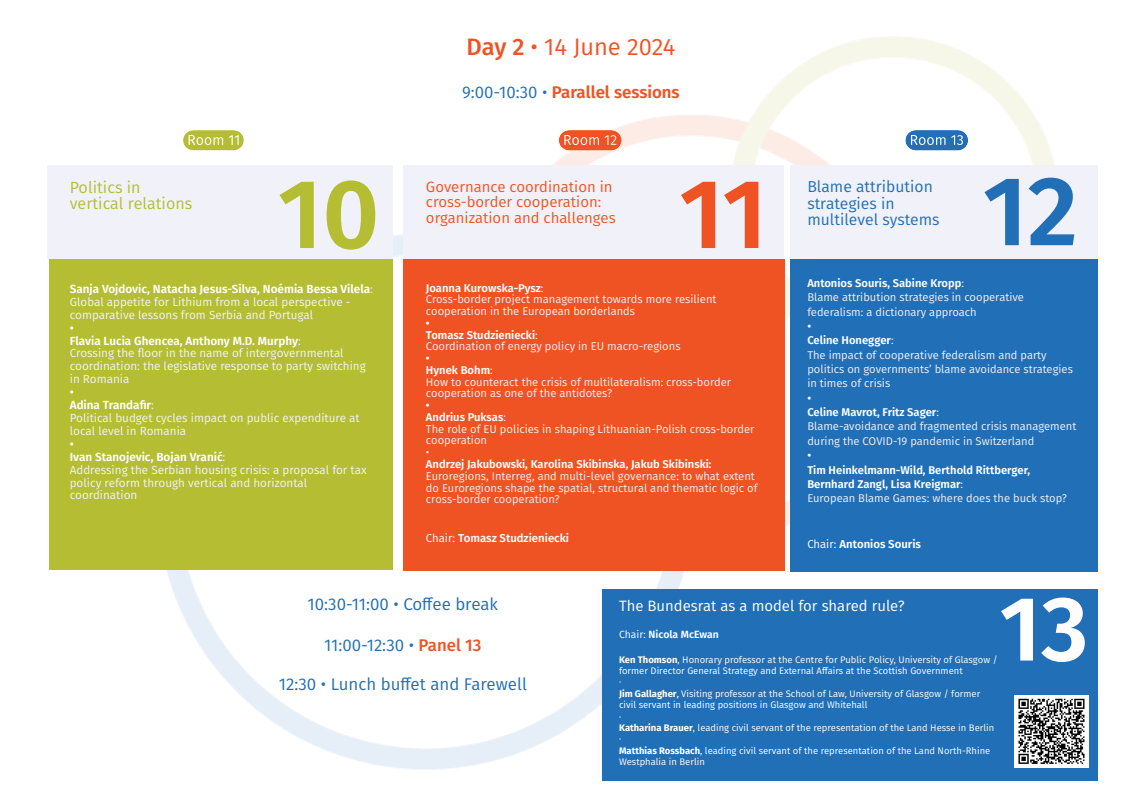
<style>
.page{position:relative;width:1142px;height:808px;background:#fff}
.page>*{position:absolute;margin:0;border:0;box-sizing:border-box;transform-origin:0 0}
.t1{font:600 98.4px "Fira Sans";color:#b5be33}
.t2{font:600 98.4px "Fira Sans";color:#f05323}
.t3{font:600 98.4px "Fira Sans";color:#216fb7}
.t4{font:600 91.6px "Fira Sans";color:#fff}
.t5{font:23.6px "Fira Sans";color:#f05323}
.t6{font:16.8px "Fira Sans";color:#216fb7}
.t7{font:600 16.8px "Fira Sans";color:#f05323}
.t8{font:16px/16.4px "Fira Sans";color:#b5be33}
.t9{font:15.6px/16.4px "Fira Sans";color:#216fb7}
.t10{font:14.8px/15.6px "Fira Sans";color:#f05323}
.t11{font:14.8px "Fira Sans";color:#fff}
.t12{font:11.6px/12.8px "Fira Sans";color:#f1f2f9}
.t13{font:600 11.6px "Fira Sans";color:#fff}
.t14{font:11.2px/11.6px "Fira Sans";color:#f1f2f9}
.t15{font:600 11.2px/14.4px "Fira Sans";color:#fff}
.t16{font:600 10.4px "Fira Sans";color:#fff}
.t17{font:9.6px/11.2px "Fira Sans";color:#fff}
.s1{font-weight:500}
.s2{font-weight:400;color:#216fb7}
.s3{font-weight:600;color:#fff}
.s4{font-weight:400}
.s5{font-weight:400;color:#f1f2f9}
.s6{font-weight:500;color:#f05323}
.s7{font-weight:700}
.s8{font-style:inherit}
</style>
<div class="page">
<img style="left:113px;top:36px;width:979px;height:745px">
<div style="left:790px;top:256px;width:307px;height:315px;background:#216fb7"></div>
<div style="left:790px;top:166px;width:307px;height:93px;background:#f1f2f9"></div>
<div style="left:602px;top:589px;width:496px;height:191px;background:#216fb7"></div>
<div style="left:403px;top:259px;width:381px;height:311px;background:#f05323"></div>
<div style="left:49px;top:259px;width:344px;height:310px;background:#b5be33"></div>
<div style="left:47px;top:166px;width:346px;height:93px;background:#f1f2f9"></div>
<div style="left:403px;top:166px;width:380px;height:93px;background:#f1f2f9"></div>
<svg style="left:183px;top:130px;width:61px;height:20px"></svg>
<svg style="left:559px;top:130px;width:62px;height:20px"></svg>
<svg style="left:905px;top:130px;width:63px;height:20px"></svg>
<img style="left:1014px;top:695px;width:74px;height:72px">
<h3 class="t8" style="left:70px;top:178px;width:124px">Politics in vertical relations</h3>
<h3 class="t5" style="left:466px;top:29px;width:210px"><span class="s1">Day 2</span> • 14 June 2024</h3>
<h3 class="t7" style="left:462px;top:78px;width:219px"><span class="s2">9:00-10:30 •</span> Parallel sessions</h3>
<h1 class="t1" style="left:278px;top:133px;width:103px">10</h1>
<h1 class="t2" style="left:679px;top:133px;width:89px">11</h1>
<h1 class="t3" style="left:982px;top:130px;width:97px">12</h1>
<h3 class="t10" style="left:426px;top:178px;width:191px">Governance coordination in cross-border cooperation: organization and challenges</h3>
<h3 class="t9" style="left:807px;top:178px;width:134px">Blame attribution strategies in multilevel systems</h3>
<p class="t12" style="left:70px;top:282px;width:305px"><span class="s3">Sanja Vojdovic, Natacha Jesus-Silva, Noémia Bessa Vilela</span>:<br>Global appetite for Lithium from a local perspective - comparative lessons from Serbia and Portugal</p>
<p class="t12" style="left:70px;top:321px;width:297px"><span class="s3">•<br>Flavia Lucia Ghencea, Anthony M.D. Murphy</span>:<br>Crossing the floor in the name of intergovernmental coordination: the legislative response to party switching in Romania</p>
<p class="t12" style="left:70px;top:385px;width:291px"><span class="s3">•<br>Adina Trandafir</span>:<br>Political budget cycles impact on public expenditure at local level in Romania</p>
<p class="t12" style="left:70px;top:437px;width:298px"><span class="s3">•<br>Ivan Stanojevic, Bojan Vranić</span>:<br>Addressing the Serbian housing crisis: a proposal for tax policy reform through vertical and horizontal coordination</p>
<p class="t14" style="left:426px;top:281px;width:292px"><span class="s3">Joanna Kurowska-Pysz</span>:<br>Cross-border project management towards more resilient cooperation in the European borderlands</p>
<p class="t14" style="left:426px;top:317px;width:256px"><span class="s3">•<br>Tomasz Studzieniecki</span>:<br>Coordination of energy policy in EU macro-regions</p>
<p class="t14" style="left:426px;top:352px;width:306px"><span class="s3">•<br>Hynek Bohm</span>:<br>How to counteract the crisis of multilateralism: cross-border cooperation as one of the antidotes?</p>
<p class="t14" style="left:426px;top:399px;width:330px"><span class="s3">•<br>Andrius Puksas</span>:<br>The role of EU policies in shaping Lithuanian-Polish cross-border cooperation<br>•</p>
<p class="t15" style="left:426px;top:456px;width:287px">Andrzej Jakubowski, Karolina Skibinska, Jakub Skibinski:</p>
<p class="t14" style="left:426px;top:469px;width:333px">Euroregions, Interreg, and multi-level governance: to what extent do Euroregions shape the spatial, structural and thematic logic of cross-border cooperation?</p>
<p class="t13" style="left:426px;top:528px;width:145px"><span class="s4">Chair:</span> Tomasz Studzieniecki</p>
<p class="t14" style="left:807px;top:275px;width:218px;line-height:14.4px"><span class="s3">Antonios Souris, Sabine Kropp</span>:<br>Blame attribution strategies in cooperative federalism: a dictionary approach</p>
<p class="t14" style="left:807px;top:318px;width:267px;line-height:14.4px"><span class="s3">•<br>Celine Honegger</span>:<br>The impact of cooperative federalism and party politics on governments’ blame avoidance strategies in times of crisis</p>
<p class="t14" style="left:807px;top:390px;width:270px;line-height:14.4px"><span class="s3">•<br>Celine Mavrot, Fritz Sager</span>:<br>Blame-avoidance and fragmented crisis management during the COVID-19 pandemic in Switzerland</p>
<p class="t15" style="left:807px;top:447px;width:261px">•<br>Tim Heinkelmann-Wild, Berthold Rittberger,<br>Bernhard Zangl, Lisa Kreigmar<span class="s5">:<br>European Blame Games: where does the buck stop?</span></p>
<p class="t13" style="left:807px;top:534px;width:115px"><span class="s4">Chair:</span> Antonios Souris</p>
<h3 class="t6" style="left:307px;top:592px;width:192px">10:30-11:00 • Coffee break</h3>
<h3 class="t6" style="left:324px;top:633px;width:159px">11:00-12:30 • <span class="s6">Panel 13</span></h3>
<h3 class="t6" style="left:279px;top:671px;width:250px">12:30 • Lunch buffet and Farewell</h3>
<h2 class="t4" style="left:999px;top:553px;width:90px">13</h2>
<h3 class="t11" style="left:619px;top:595px;width:287px">The Bundesrat as a model for shared rule?</h3>
<p class="t16" style="left:619px;top:625px;width:101px"><span class="s4">Chair:</span> Nicola McEwan</p>
<p class="t17" style="left:619px;top:653px;width:380px"><span class="s7">Ken Thomson</span>, Honorary professor at the Centre for Public Policy, University of Glasgow / former Director General Strategy and External Affairs at the Scottish Government<br>·<br><span class="s7">Jim Gallagher</span><span class="s8">,</span> Visiting professor at the School of Law, University of Glasgow / former civil servant in leading positions in Glasgow and Whitehall<br>·<br><span class="s7">Katharina Brauer</span>, leading civil servant of the representation of the Land Hesse in Berlin ·<br><span class="s7">Matthias Rossbach</span>, leading civil servant of the representation of the Land North-Rhine Westphalia in Berlin</p>
</div>
